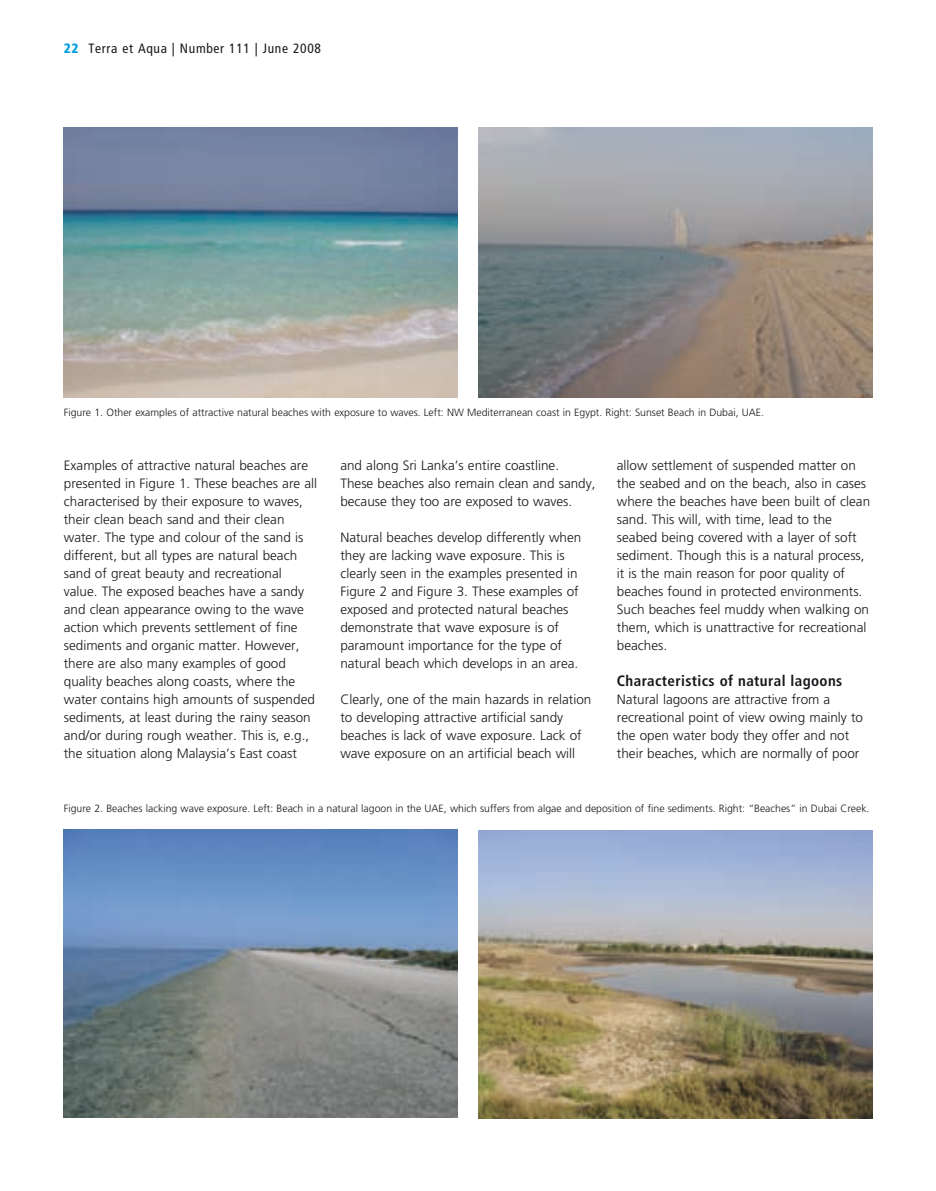
<style>
.page{position:relative;width:936px;height:1191px;background:#fff}
.page>*{position:absolute;margin:0;border:0;box-sizing:border-box;transform-origin:0 0}
.t1{font:700 condensed 15px "Frutiger";letter-spacing:.025em;color:#1a171c}
.t2{font:300 13.5px/18px "Frutiger";color:#1a171c}
.t3{font:condensed 13.5px "Frutiger";letter-spacing:.05em;color:#1a171c}
.t4{font:300 10.5px "Frutiger";color:#1a171c}
.s1{font-weight:900;color:#009ee0}
</style>
<div class="page">
<img style="left:64px;top:128px;width:393px;height:270px">
<img style="left:478px;top:128px;width:394px;height:270px">
<img style="left:64px;top:830px;width:393px;height:288px">
<img style="left:478px;top:830px;width:394px;height:288px">
<p class="t3" style="left:64px;top:41px;width:259px"><span class="s1">22</span> Terra et Aqua | Number 111 | June 2008</p>
<p class="t4" style="left:64px;top:406px;width:701px">Figure 1. Other examples of attractive natural beaches with exposure to waves. Left: NW Mediterranean coast in Egypt. Right: Sunset Beach in Dubai, UAE.</p>
<p class="t2" style="left:64px;top:456px;width:255px">Examples of attractive natural beaches are presented in Figure 1. These beaches are all characterised by their exposure to waves, their clean beach sand and their clean water. The type and colour of the sand is different, but all types are natural beach sand of great beauty and recreational value. The exposed beaches have a sandy and clean appearance owing to the wave action which prevents settlement of fine sediments and organic matter. However, there are also many examples of good quality beaches along coasts, where the water contains high amounts of suspended sediments, at least during the rainy season and/or during rough weather. This is, e.g., the situation along Malaysia’s East coast</p>
<p class="t2" style="left:340px;top:456px;width:257px">and along Sri Lanka’s entire coastline.<br>These beaches also remain clean and sandy, because they too are exposed to waves.</p>
<p class="t2" style="left:340px;top:528px;width:242px">Natural beaches develop differently when they are lacking wave exposure. This is clearly seen in the examples presented in Figure 2 and Figure 3. These examples of exposed and protected natural beaches demonstrate that wave exposure is of paramount importance for the type of natural beach which develops in an area.</p>
<p class="t2" style="left:340px;top:690px;width:252px">Clearly, one of the main hazards in relation to developing attractive artificial sandy beaches is lack of wave exposure. Lack of wave exposure on an artificial beach will</p>
<p class="t2" style="left:617px;top:456px;width:255px">allow settlement of suspended matter on the seabed and on the beach, also in cases where the beaches have been built of clean sand. This will, with time, lead to the seabed being covered with a layer of soft sediment. Though this is a natural process, it is the main reason for poor quality of beaches found in protected environments.<br>Such beaches feel muddy when walking on them, which is unattractive for recreational beaches.</p>
<p class="t1" style="left:617px;top:671px;width:227px">Characteristics of natural lagoons</p>
<p class="t2" style="left:617px;top:690px;width:248px">Natural lagoons are attractive from a recreational point of view owing mainly to the open water body they offer and not their beaches, which are normally of poor</p>
<p class="t4" style="left:64px;top:802px;width:807px">Figure 2. Beaches lacking wave exposure. Left: Beach in a natural lagoon in the UAE, which suffers from algae and deposition of fine sediments. Right: “Beaches” in Dubai Creek.</p>
</div>
